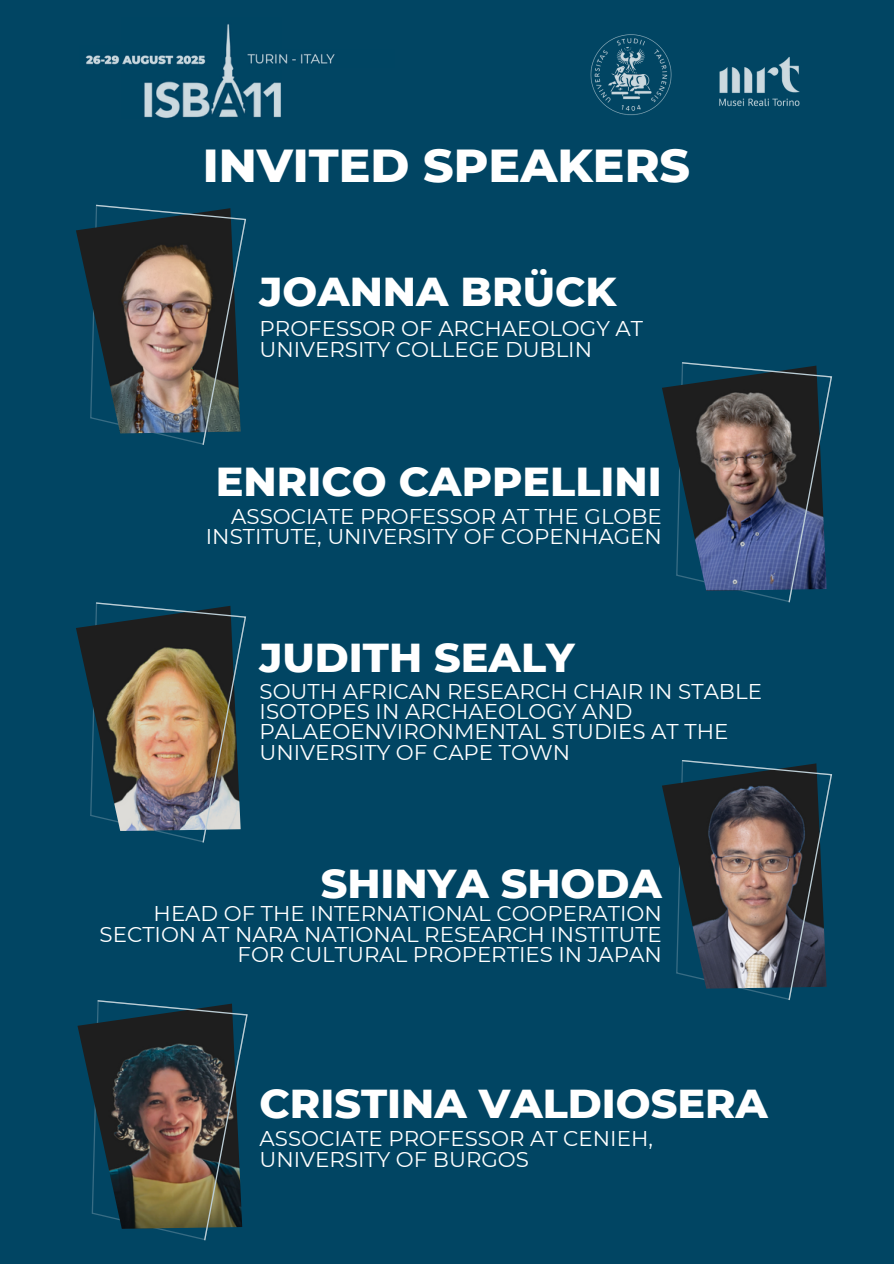
<style>
.page{position:relative;width:894px;height:1264px;background:#fff}
.page>*{position:absolute;margin:0;border:0;box-sizing:border-box;transform-origin:0 0}
.t1{font:800 47.1px "Montserrat";color:#fff}
.t2{font:800 41.25px "Montserrat";color:#fff}
.t3{font:800 41.1px "Montserrat";color:#fff}
.t4{font:21.3px/20.2px "Montserrat";color:#fff}
</style>
<div class="page">
<div style="left:0;top:0;width:893px;height:1263px;background:#014563"></div>
<img style="left:144px;top:24px;width:137px;height:94px">
<img style="left:85px;top:45px;width:128px;height:23px">
<img style="left:240px;top:49px;width:95px;height:18px">
<img style="left:590px;top:35px;width:82px;height:81px">
<img style="left:719px;top:56px;width:81px;height:51px">
<img style="left:76px;top:228px;width:14px;height:66px">
<img style="left:90px;top:205px;width:156px;height:240px">
<img style="left:662px;top:385px;width:14px;height:67px">
<img style="left:676px;top:362px;width:155px;height:240px">
<img style="left:76px;top:626px;width:14px;height:66px">
<img style="left:90px;top:602px;width:156px;height:240px">
<img style="left:662px;top:783px;width:14px;height:66px">
<svg style="left:676px;top:760px;width:155px;height:240px"></svg>
<img style="left:77px;top:1023px;width:15px;height:191px">
<img style="left:92px;top:1000px;width:156px;height:240px">
<h1 class="t1" style="left:203px;top:136px;width:489px">INVITED SPEAKERS</h1>
<h2 class="t3" style="left:259px;top:267px;width:358px">JOANNA BRÜCK</h2>
<p class="t4" style="left:259px;top:318px;width:385px">PROFESSOR OF ARCHAEOLOGY AT<br>UNIVERSITY COLLEGE DUBLIN</p>
<h2 class="t2" style="left:216px;top:456px;width:447px">ENRICO CAPPELLINI</h2>
<p class="t4" style="left:206px;top:506px;width:457px;text-align:right">ASSOCIATE PROFESSOR AT THE GLOBE<br>INSTITUTE, UNIVERSITY OF COPENHAGEN</p>
<p class="t3" style="left:259px;top:631px;width:316px">JUDITH SEALY</p>
<h2 class="t4" style="left:259px;top:681px;width:503px">SOUTH AFRICAN RESEARCH CHAIR IN STABLE<br>ISOTOPES IN ARCHAEOLOGY AND<br>PALAEOENVIRONMENTAL STUDIES AT THE<br>UNIVERSITY OF CAPE TOWN</h2>
<p class="t3" style="left:321px;top:857px;width:342px">SHINYA SHODA</p>
<p class="t4" style="left:100px;top:903px;width:563px;text-align:right">HEAD OF THE INTERNATIONAL COOPERATION<br>SECTION AT NARA NATIONAL RESEARCH INSTITUTE<br>FOR CULTURAL PROPERTIES IN JAPAN</p>
<h2 class="t3" style="left:259px;top:1078px;width:509px">CRISTINA VALDIOSERA</h2>
<p class="t4" style="left:259px;top:1128px;width:394px">ASSOCIATE PROFESSOR AT CENIEH,</p>
<p class="t4" style="left:259px;top:1148px;width:271px">UNIVERSITY OF BURGOS</p>
</div>
